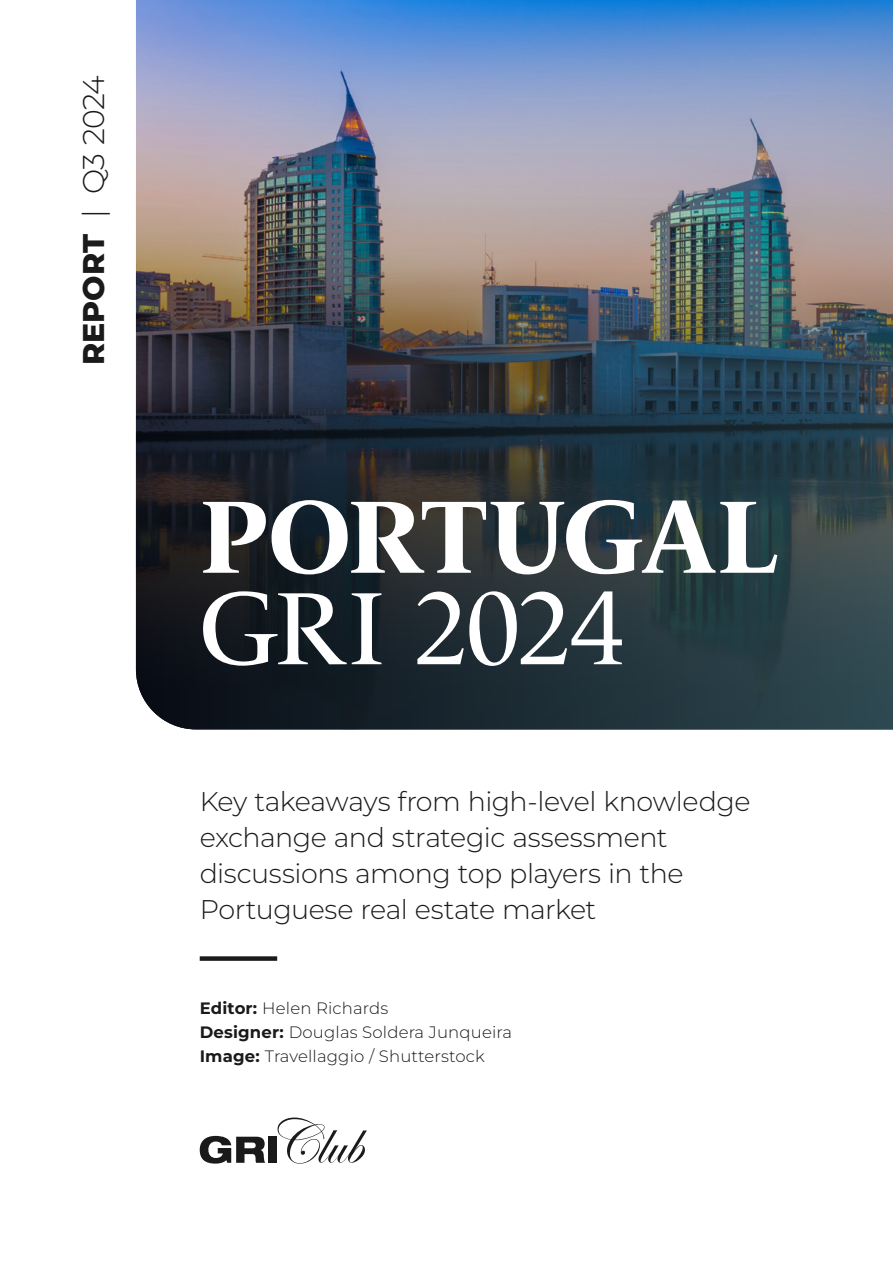
<style>
.page{position:relative;width:893px;height:1263px;background:#fff}
.page>*{position:absolute;margin:0;border:0;box-sizing:border-box;transform-origin:0 0}
.t1{font:700 105px "Le Monde Livre Std";letter-spacing:-.03em;color:#fff}
.t2{font:105px "Le Monde Livre Std";letter-spacing:-.015em;color:#fff}
.t3{font:300 30px "Montserrat";letter-spacing:-.025em;color:#1a1a1a}
.t4{font:300 27px/36px "Montserrat";letter-spacing:-.015em;color:#1a1a1a}
.t5{font:300 16.5px/24px "Montserrat";letter-spacing:.01em;color:#1a1a1a}
.s1{font-weight:800}
.s2{font-weight:700}
</style>
<div class="page">
<img style="left:136px;top:0;width:757px;height:729px">
<svg style="left:200px;top:1136px;width:65px;height:27px"></svg>
<div style="left:269px;top:1137px;width:8px;height:26px;background:#1a1a1a"></div>
<svg style="left:278px;top:1117px;width:89px;height:47px"></svg>
<div style="left:200px;top:956px;width:77px;height:5px;background:#1a1a1a"></div>
<p class="t3" style="left:73px;top:365px;width:292px;rotate:-90deg"><span class="s1">REPORT</span> | Q3 2024</p>
<h1 class="t1" style="left:200px;top:475px;width:581px">PORTUGAL</h1>
<h1 class="t2" style="left:200px;top:566px;width:426px">GRI 2024</h1>
<p class="t4" style="left:200px;top:783px;width:552px">Key takeaways from high-level knowledge exchange and strategic assessment discussions among top players in the Portuguese real estate market</p>
<p class="t5" style="left:200px;top:996px;width:314px"><span class="s2">Editor:</span> Helen Richards<br><span class="s2">Designer:</span> Douglas Soldera Junqueira<br><span class="s2">Image:</span> Travellaggio / Shutterstock</p>
</div>
